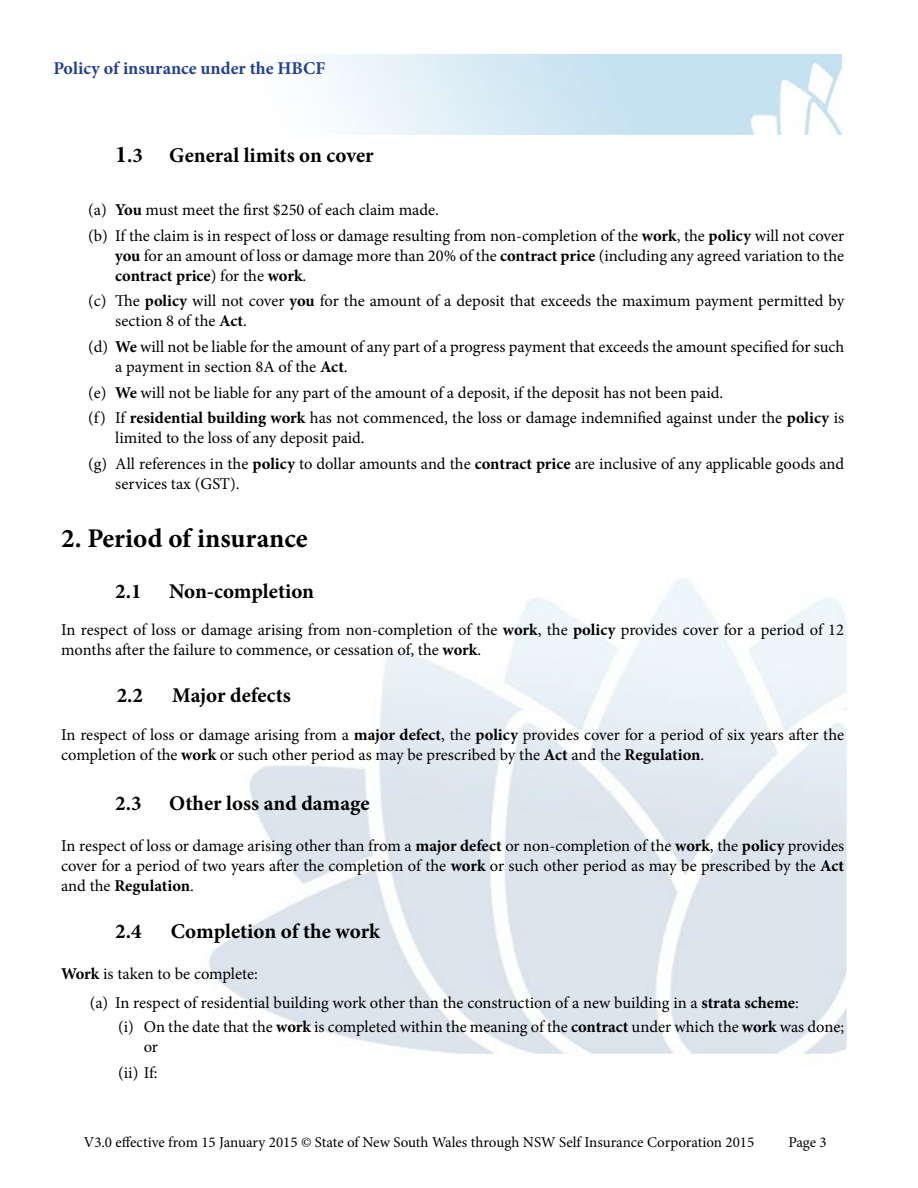
<style>
.page{position:relative;width:918px;height:1188px;background:#fff}
.page>*{position:absolute;margin:0;border:0;box-sizing:border-box;transform-origin:0 0}
.t1{font:700 27px "Minion Pro";color:#000}
.t2{font:700 21px "Minion Pro";color:#000}
.t3{font:700 18px "Minion Pro";color:#25408f}
.t4{font:16.5px/19.8px "Minion Pro";letter-spacing:-.005em;color:#000}
.t5{font:15px "Minion Pro";color:#000}
.s1{font-size:24px}
.s2{font-weight:700}
</style>
<div class="page">
<img style="left:209px;top:578px;width:638px;height:476px">
<img style="left:318px;top:54px;width:524px;height:81px">
<p class="t3" style="left:54px;top:56px;width:273px">Policy of insurance under the HBCF</p>
<p class="t2" style="left:115px;top:141px;width:260px"><span class="s1">1</span>.3 General limits on cover</p>
<p class="t4" style="left:88px;top:197px;width:757px;line-height:25.8px">(a) <span class="s2">You</span> must meet the first $250 of each claim made.<br>(b) If the claim is in respect of loss or damage resulting from non-completion of the <span class="s2">work</span>, the <span class="s2">policy</span> will not cover</p>
<p class="t4" style="left:115px;top:246px;width:730px"><span class="s2">you</span> for an amount of loss or damage more than 20% of the <span class="s2">contract price</span> (including any agreed variation to the <span class="s2">contract price</span>) for the <span class="s2">work</span>.</p>
<p class="t4" style="left:115px;top:291px;width:731px;text-indent:-27px">(c) The <span class="s2">policy</span> will not cover <span class="s2">you</span> for the amount of a deposit that exceeds the maximum payment permitted by section 8 of the <span class="s2">Act</span>.</p>
<p class="t4" style="left:115px;top:337px;width:730px;text-indent:-27px">(d) <span class="s2">We</span> will not be liable for the amount of any part of a progress payment that exceeds the amount specified for such a payment in section 8A of the <span class="s2">Act</span>.</p>
<p class="t4" style="left:88px;top:379px;width:758px;line-height:25.8px">(e) <span class="s2">We</span> will not be liable for any part of the amount of a deposit, if the deposit has not been paid.<br>(f) If <span class="s2">residential building work</span> has not commenced, the loss or damage indemnified against under the <span class="s2">policy</span> is</p>
<p class="t4" style="left:88px;top:425px;width:758px;line-height:25.8px;text-indent:27px">limited to the loss of any deposit paid.<br>(g) All references in the <span class="s2">policy</span> to dollar amounts and the <span class="s2">contract price</span> are inclusive of any applicable goods and</p>
<p class="t4" style="left:115px;top:474px;width:126px">services tax (GST).</p>
<h1 class="t1" style="left:61px;top:520px;width:248px">2. Period of insurance</h1>
<p class="t2" style="left:115px;top:576px;width:28px">2.1</p>
<p class="t2" style="left:169px;top:576px;width:146px">Non-completion</p>
<p class="t4" style="left:61px;top:620px;width:784px">In respect of loss or damage arising from non-completion of the <span class="s2">work</span>, the <span class="s2">policy</span> provides cover for a period of 12 months after the failure to commence, or cessation of, the <span class="s2">work</span>.</p>
<p class="t2" style="left:117px;top:681px;width:28px">2.2</p>
<p class="t2" style="left:172px;top:681px;width:120px">Major defects</p>
<p class="t4" style="left:61px;top:725px;width:785px">In respect of loss or damage arising from a <span class="s2">major defect</span>, the <span class="s2">policy</span> provides cover for a period of six years after the completion of the <span class="s2">work</span> or such other period as may be prescribed by the <span class="s2">Act</span> and the <span class="s2">Regulation</span>.</p>
<p class="t2" style="left:115px;top:789px;width:28px">2.3</p>
<p class="t2" style="left:169px;top:789px;width:202px">Other loss and damage</p>
<p class="t4" style="left:61px;top:836px;width:785px;text-align:justify">In respect of loss or damage arising other than from a <span class="s2">major defect</span> or non-completion of the <span class="s2">work</span>, the <span class="s2">policy</span> provides cover for a period of two years after the completion of the <span class="s2">work</span> or such other period as may be prescribed by the <span class="s2">Act </span>and the <span class="s2">Regulation</span>.</p>
<p class="t2" style="left:115px;top:916px;width:28px">2.4</p>
<p class="t2" style="left:171px;top:916px;width:211px">Completion of the work</p>
<p class="t4" style="left:90px;top:960px;width:711px;line-height:28.8px;text-indent:-28px"><span class="s2">Work</span> is taken to be complete:<br>(a) In respect of residential building work other than the construction of a new building in a <span class="s2">strata scheme</span>:</p>
<p class="t4" style="left:144px;top:1017px;width:702px;text-indent:-25px">(i) On the date that the <span class="s2">work</span> is completed within the meaning of the <span class="s2">contract</span> under which the <span class="s2">work</span> was done; or</p>
<p class="t4" style="left:118px;top:1063px;width:41px">(ii) If:</p>
<p class="t5" style="left:84px;top:1132px;width:672px">V3.0 effective from 15 January 2015 © State of New South Wales through NSW Self Insurance Corporation 2015</p>
<p class="t5" style="left:788px;top:1132px;width:40px">Page 3</p>
</div>
